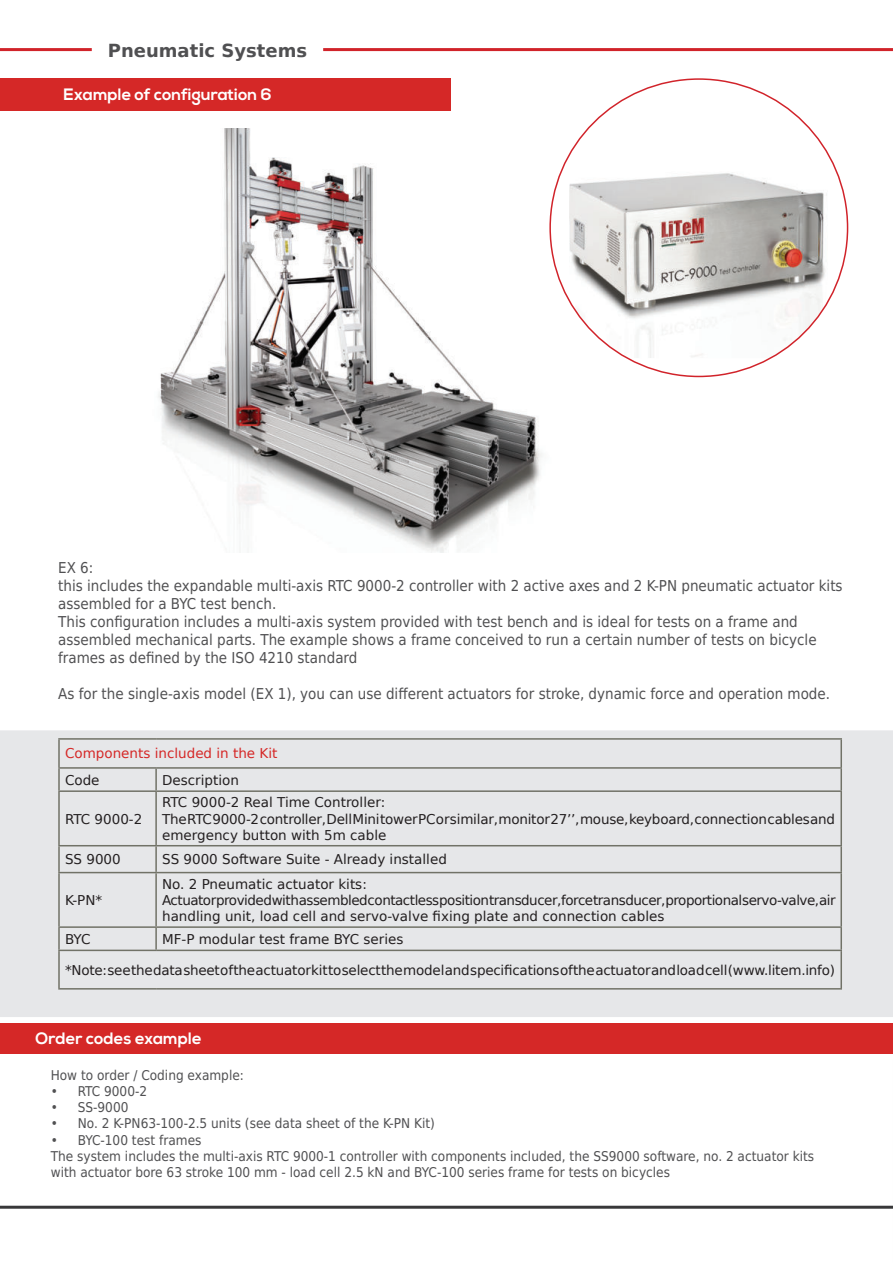
<style>
.page{position:relative;width:893px;height:1263px;background:#fff}
.page>*{position:absolute;margin:0;border:0;box-sizing:border-box;transform-origin:0 0}
.t1{font:700 18px "DejaVu Sans";color:#505052}
.t2{font:700 16.5px "Nexa";color:#fff}
.t3{font:15px/18px "DejaVu Sans Condensed";color:#505052}
.t4{font:13.5px/16.2px "DejaVu Sans";letter-spacing:-.015em;color:#231f20}
.t5{font:13.5px/16.2px "DejaVu Sans Condensed";color:#505052}
.t6{font:13.5px/16.2px "DejaVu Sans";letter-spacing:-.035em;color:#231f20}
.t7{font:13.5px "DejaVu Sans";color:#d52827}
</style>
<div class="page">
<img style="left:158px;top:129px;width:578px;height:424px">
<div style="left:0;top:730px;width:893px;height:287px;background:#e6e7e9"></div>
<hr style="left:840px;top:740px;width:2px;height:27px;background:#717267">
<hr style="left:840px;top:951px;width:2px;height:37px;background:#717267">
<hr style="left:58px;top:738px;width:98px;height:2px;background:#717267">
<hr style="left:58px;top:740px;width:2px;height:27px;background:#717267">
<hr style="left:156px;top:738px;width:686px;height:2px;background:#717267">
<hr style="left:58px;top:767px;width:98px;height:2px;background:#717267">
<hr style="left:58px;top:769px;width:2px;height:21px;background:#717267">
<hr style="left:156px;top:767px;width:686px;height:2px;background:#717267">
<hr style="left:155px;top:769px;width:2px;height:21px;background:#717267">
<hr style="left:840px;top:769px;width:2px;height:21px;background:#717267">
<hr style="left:58px;top:790px;width:98px;height:2px;background:#717267">
<hr style="left:58px;top:792px;width:2px;height:53px;background:#717267">
<hr style="left:156px;top:790px;width:686px;height:2px;background:#717267">
<hr style="left:155px;top:792px;width:2px;height:53px;background:#717267">
<hr style="left:840px;top:792px;width:2px;height:53px;background:#717267">
<hr style="left:58px;top:845px;width:98px;height:1px;background:#717267">
<hr style="left:58px;top:846px;width:2px;height:26px;background:#717267">
<hr style="left:156px;top:845px;width:686px;height:1px;background:#717267">
<hr style="left:155px;top:846px;width:2px;height:26px;background:#717267">
<hr style="left:840px;top:846px;width:2px;height:26px;background:#717267">
<hr style="left:58px;top:872px;width:98px;height:1px;background:#717267">
<hr style="left:58px;top:873px;width:2px;height:53px;background:#717267">
<hr style="left:156px;top:872px;width:686px;height:1px;background:#717267">
<hr style="left:155px;top:873px;width:2px;height:53px;background:#717267">
<hr style="left:840px;top:873px;width:2px;height:53px;background:#717267">
<hr style="left:58px;top:926px;width:98px;height:2px;background:#717267">
<hr style="left:58px;top:928px;width:2px;height:22px;background:#717267">
<hr style="left:156px;top:926px;width:686px;height:2px;background:#717267">
<hr style="left:155px;top:928px;width:2px;height:22px;background:#717267">
<hr style="left:840px;top:928px;width:2px;height:22px;background:#717267">
<hr style="left:58px;top:950px;width:98px;height:1px;background:#717267">
<hr style="left:58px;top:951px;width:2px;height:37px;background:#717267">
<hr style="left:156px;top:950px;width:686px;height:1px;background:#717267">
<hr style="left:58px;top:988px;width:98px;height:1px;background:#717267">
<hr style="left:156px;top:988px;width:686px;height:1px;background:#717267">
<hr style="left:0;top:48px;width:92px;height:3px;background:#d1232a">
<hr style="left:323px;top:48px;width:570px;height:3px;background:#d1232a">
<div style="left:0;top:78px;width:451px;height:33px;background:#d52827"></div>
<img style="left:550px;top:99px;width:297px;height:259px">
<hr style="left:0;top:1206px;width:893px;height:3px;background:#383839">
<div style="left:0;top:1023px;width:893px;height:31px;background:#d52827"></div>
<p class="t1" style="left:108px;top:44px;width:201px">Pneumatic Systems</p>
<p class="t2" style="left:64px;top:88px;width:210px">Example of configuration 6</p>
<p class="t3" style="left:58px;top:559px;width:786px">EX 6:<br>this includes the expandable multi-axis RTC 9000-2 controller with 2 active axes and 2 K-PN pneumatic actuator kits assembled for a BYC test bench.<br>This configuration includes a multi-axis system provided with test bench and is ideal for tests on a frame and assembled mechanical parts. The example shows a frame conceived to run a certain number of tests on bicycle frames as defined by the ISO 4210 standard</p>
<p class="t3" style="left:58px;top:685px;width:773px">As for the single-axis model (EX 1), you can use different actuators for stroke, dynamic force and operation mode.</p>
<p class="t7" style="left:65px;top:748px;width:214px">Components included in the Kit</p>
<p class="t4" style="left:65px;top:773px;width:36px">Code</p>
<p class="t4" style="left:162px;top:773px;width:78px">Description</p>
<p class="t4" style="left:65px;top:812px;width:79px">RTC 9000-2</p>
<p class="t4" style="left:162px;top:795px;width:675px">RTC 9000-2 Real Time Controller:<br>The RTC 9000-2 controller, Dell Mini tower PC or similar, monitor 27’’, mouse, keyboard, connection cables and emergency button with 5m cable</p>
<p class="t4" style="left:65px;top:852px;width:57px">SS 9000</p>
<p class="t4" style="left:162px;top:852px;width:286px">SS 9000 Software Suite - Already installed</p>
<p class="t4" style="left:65px;top:893px;width:39px">K-PN*</p>
<p class="t6" style="left:162px;top:877px;width:675px">No. 2 Pneumatic actuator kits:<br>Actuator provided with assembled contactless position transducer, force transducer, proportional servo-valve, air handling unit, load cell and servo-valve fixing plate and connection cables</p>
<p class="t4" style="left:65px;top:931px;width:27px">BYC</p>
<p class="t4" style="left:162px;top:931px;width:243px">MF-P modular test frame BYC series</p>
<p class="t4" style="left:65px;top:961px;width:772px">*Note: see the data sheet of the actuator kit to select the model and specifications of the actuator and load cell (www.litem.info)</p>
<p class="t2" style="left:35px;top:1032px;width:168px">Order codes example</p>
<p class="t5" style="left:51px;top:1067px;width:195px">How to order / Coding example:</p>
<p class="t5" style="left:51px;top:1084px;width:98px">• RTC 9000-2</p>
<p class="t5" style="left:51px;top:1100px;width:79px">• SS-9000</p>
<p class="t5" style="left:51px;top:1117px;width:386px">• No. 2 K-PN63-100-2.5 units (see data sheet of the K-PN Kit)</p>
<p class="t5" style="left:51px;top:1133px;width:765px">• BYC-100 test frames<br>The system includes the multi-axis RTC 9000-1 controller with components included, the SS9000 software, no. 2 actuator kits with actuator bore 63 stroke 100 mm - load cell 2.5 kN and BYC-100 series frame for tests on bicycles</p>
</div>
